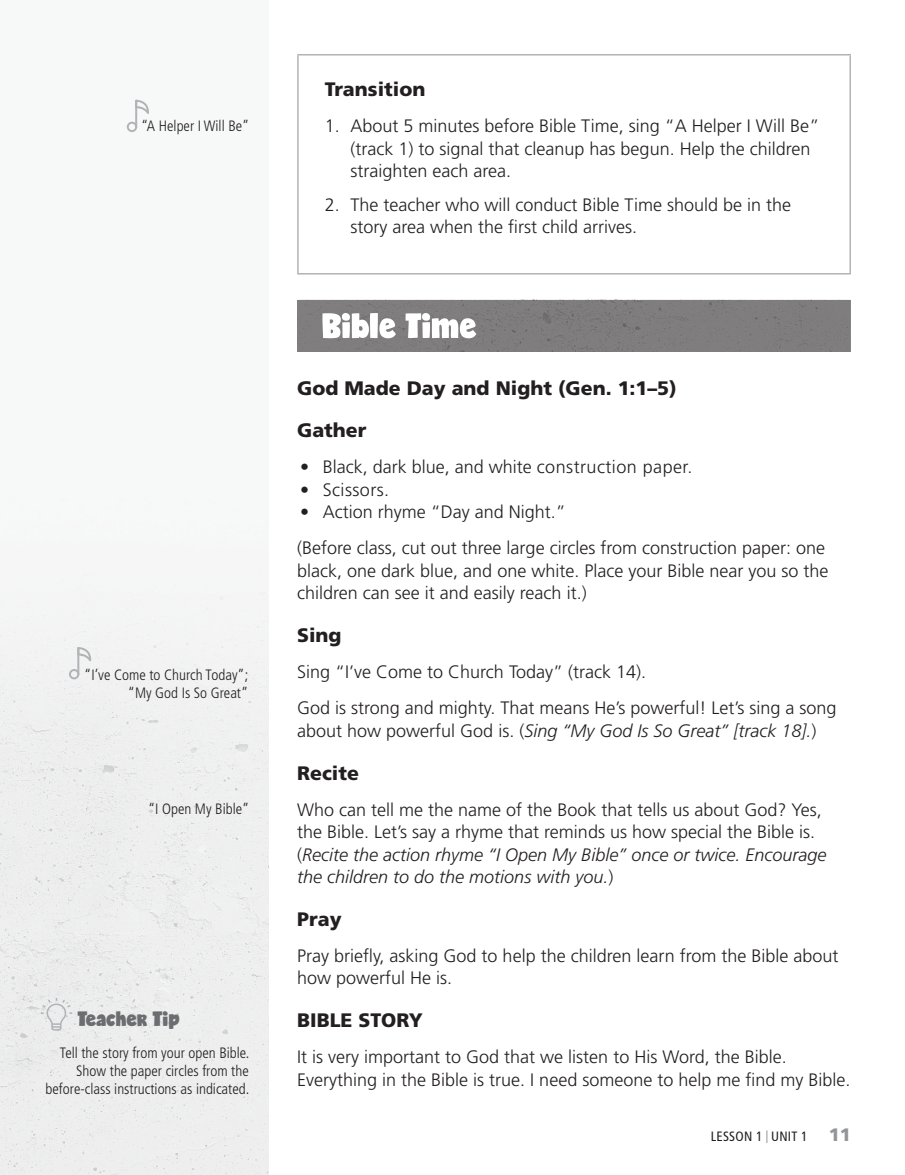
<style>
.page{position:relative;width:905px;height:1175px;background:#fff}
.page>*{position:absolute;margin:0;border:0;box-sizing:border-box;transform-origin:0 0}
.Heading_2{font:900 19.5px "Frutiger LT Std";color:#231f20}
.Transition_Head{font:900 19.5px "Frutiger LT Std";color:#231f20}
.Body-NO_indent{font:900 19.5px "Frutiger LT Std";color:#231f20}
.TP_header{font:19.5px "Candy";color:#6c6d70}
.Body-NO_indent-2{font:300 18px/22.5px "Frutiger LT Std";color:#231f20}
.Body-NO_indent-3{font:300 18px "Frutiger LT Std";letter-spacing:.025em;color:#231f20}
.TP-body{font:300 condensed 15px/18px "Frutiger LT Std";color:#231f20;text-align:right}
.t1{font:condensed 13.5px "Frutiger LT Std";letter-spacing:.02em;color:#231f20}
.s1{font-style:italic}
.s2{font-size:18px}
.s3{font-weight:900;font-stretch:normal;font-size:18px;color:#939598}
</style>
<div class="page">
<img style="left:0;top:99px;width:269px;height:1075px">
<hr style="left:297px;top:54px;width:553px;height:2px;background:#b2b3b7">
<hr style="left:297px;top:56px;width:1px;height:217px;background:#b2b3b7">
<hr style="left:849px;top:56px;width:1px;height:217px;background:#b2b3b7">
<hr style="left:297px;top:273px;width:553px;height:1px;background:#b2b3b7">
<div style="left:297px;top:300px;width:553px;height:52px;background:#7f7d7e"></div>
<svg style="left:322px;top:313px;width:154px;height:25px"></svg>
<svg style="left:127px;top:122px;width:10px;height:10px"></svg>
<hr style="left:135px;top:100px;width:2px;height:28px;background:#b2b3b7">
<svg style="left:135px;top:100px;width:14px;height:14px"></svg>
<svg style="left:69px;top:669px;width:10px;height:10px"></svg>
<hr style="left:77px;top:647px;width:2px;height:28px;background:#b2b3b7">
<svg style="left:77px;top:647px;width:15px;height:14px"></svg>
<svg style="left:40px;top:997px;width:32px;height:33px"></svg>
<p class="TP-body" style="left:141px;top:117px;width:110px">“A Helper I Will Be”</p>
<p class="Transition_Head" style="left:325px;top:78px;width:102px">Transition</p>
<p class="Body-NO_indent-2" style="left:350px;top:115px;width:470px;text-indent:-26px">1. About 5 minutes before Bible Time, sing “A Helper I Will Be” (track 1) to signal that cleanup has begun. Help the children straighten each area.</p>
<p class="Body-NO_indent-2" style="left:350px;top:193px;width:442px;text-indent:-26px">2. The teacher who will conduct Bible Time should be in the story area when the first child arrives.</p>
<p class="TP-body" style="left:84px;top:666px;width:166px">“I’ve Come to Church Today”; “My God Is So Great”</p>
<p class="TP-body" style="left:148px;top:800px;width:103px">“I Open My Bible”</p>
<p class="TP_header" style="left:78px;top:1010px;width:104px">Teacher Tip</p>
<p class="TP-body" style="left:46px;top:1043px;width:205px">Tell the story from your open Bible.<br>Show the paper circles from the before-class instructions as indicated.</p>
<p class="Heading_2" style="left:297px;top:376px;width:381px">God Made Day and Night (Gen. 1:1–5)</p>
<p class="Heading_2" style="left:297px;top:419px;width:71px">Gather</p>
<p class="Body-NO_indent-2" style="left:300px;top:456px;width:394px">• Black, dark blue, and white construction paper.</p>
<p class="Body-NO_indent-3" style="left:300px;top:479px;width:91px">• Scissors.</p>
<p class="Body-NO_indent-2" style="left:300px;top:501px;width:267px">• Action rhyme “Day and Night.”</p>
<p class="Body-NO_indent-2" style="left:297px;top:537px;width:533px">(Before class, cut out three large circles from construction paper: one black, one dark blue, and one white. Place your Bible near you so the children can see it and easily reach it.)</p>
<p class="Heading_2" style="left:297px;top:623px;width:46px">Sing</p>
<p class="Body-NO_indent-2" style="left:297px;top:661px;width:350px">Sing “I’ve Come to Church Today” (track 14).</p>
<p class="Body-NO_indent-2" style="left:297px;top:697px;width:541px">God is strong and mighty. That means He’s powerful! Let’s sing a song about how powerful God is. (<span class="s1">Sing “My God Is So Great” [track 18].</span>)</p>
<p class="Heading_2" style="left:297px;top:761px;width:63px">Recite</p>
<p class="Body-NO_indent-2" style="left:297px;top:798px;width:531px">Who can tell me the name of the Book that tells us about God? Yes, the Bible. Let’s say a rhyme that reminds us how special the Bible is. (<span class="s1">Recite the action rhyme “I Open My Bible” once or twice. Encourage the children to do the motions with you.</span>)</p>
<p class="Heading_2" style="left:297px;top:907px;width:46px">Pray</p>
<p class="Body-NO_indent-2" style="left:297px;top:944px;width:543px">Pray briefly, asking God to help the children learn from the Bible about how powerful He is.</p>
<p class="Body-NO_indent" style="left:297px;top:1008px;width:127px">BIBLE STORY</p>
<p class="Body-NO_indent-2" style="left:297px;top:1045px;width:555px">It is very important to God that we listen to His Word, the Bible.<br>Everything in the Bible is true. I need someone to help me find my Bible.</p>
<p class="t1" style="left:710px;top:1128px;width:142px">LESSON 1 <span class="s2">I</span> UNIT 1 <span class="s3">11</span></p>
</div>
